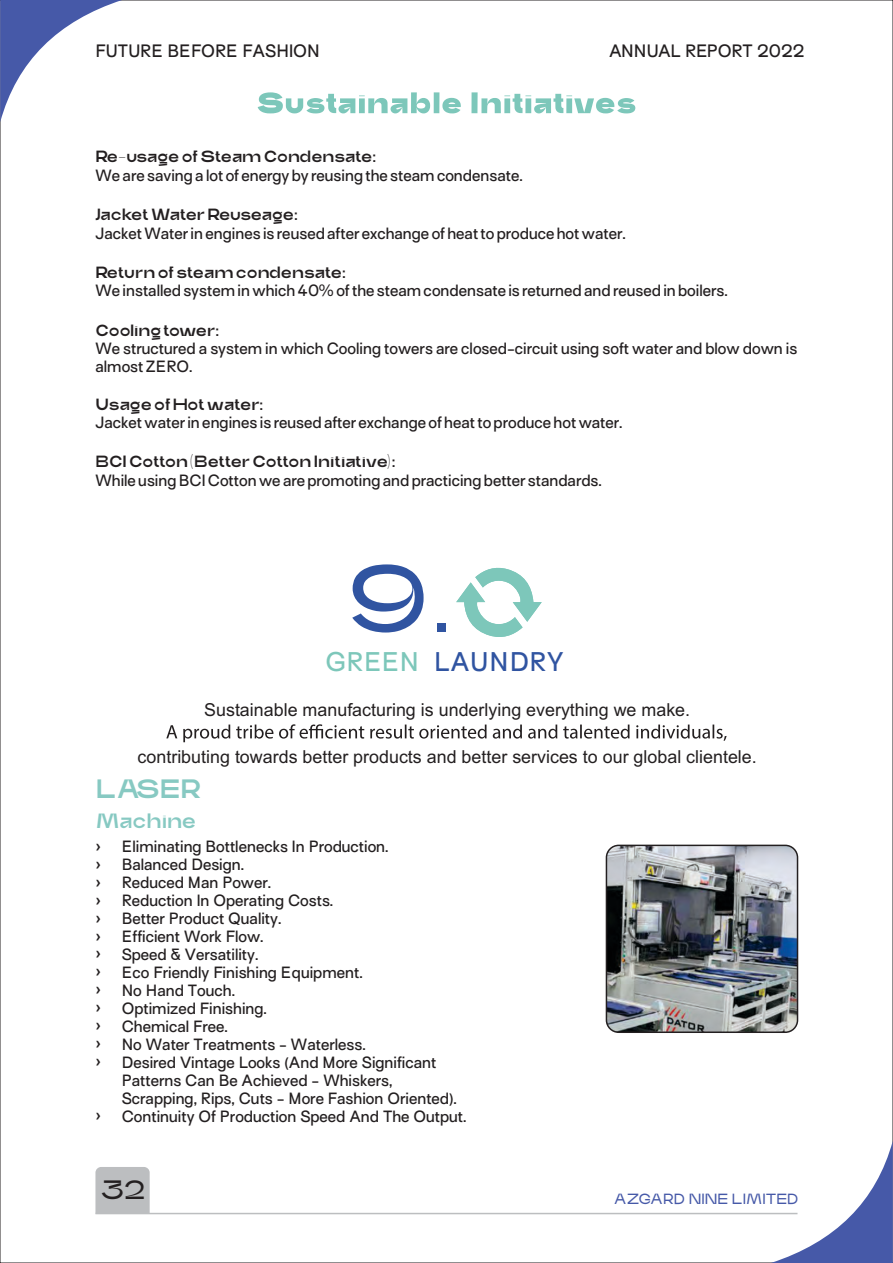
<style>
.page{position:relative;width:893px;height:1263px;background:#fff}
.page>*{position:absolute;margin:0;border:0;box-sizing:border-box;transform-origin:0 0}
.t1{font:97.5px "Trash";color:#3054a1}
.t2{font:500 27px "Trash";color:#87c9c2}
.t3{font:27px "Trash";color:#231f20}
.t4{font:500 24.9px "AT Surt";letter-spacing:.035em;color:#3054a1}
.t5{font:500 24.9px "AT Surt";color:#7dc7ba}
.t6{font:500 21px "Trash";color:#87c9c2}
.t7{font:17.85px "Arial";color:#231f20}
.t8{font:500 16.5px "Trash";color:#231f20}
.t9{font:500 16.5px "AT Surt";color:#231f20}
.t10{font:500 15px/18px "AT Surt";color:#231f20}
.t11{font:15px "Trash";color:#4659a8}
.t12{font:700 15px/17.9px "Arial";color:#231f20;text-align:justify}
</style>
<div class="page">
<div style="left:95px;top:1167px;width:55px;height:46px;background:#bcbec0"></div>
<hr style="left:95px;top:1213px;width:702px;height:1px;background:#bcbec0">
<svg style="left:770px;top:1141px;width:123px;height:122px"></svg>
<svg style="left:0;top:0;width:122px;height:122px"></svg>
<svg style="left:456px;top:567px;width:86px;height:70px"></svg>
<svg style="left:166px;top:724px;width:561px;height:18px"></svg>
<img style="left:606px;top:845px;width:191px;height:187px;border-radius:12px">
<div style="left:606px;top:845px;width:192px;height:188px;border:2px solid #231f20;border-radius:12px"></div>
<svg style="left:258px;top:92px;width:377px;height:21px"></svg>
<p class="t9" style="left:95px;top:45px;width:226px">FUTURE BEFORE FASHION</p>
<p class="t9" style="left:609px;top:45px;width:197px">ANNUAL REPORT 2022</p>
<p class="t8" style="left:95px;top:150px;width:282px">Re-usage of Steam Condensate:</p>
<p class="t10" style="left:95px;top:168px;width:429px">We are saving a lot of energy by reusing the steam condensate.</p>
<p class="t8" style="left:95px;top:208px;width:203px">Jacket Water Reuseage:</p>
<p class="t10" style="left:95px;top:226px;width:532px">Jacket Water in engines is reused after exchange of heat to produce hot water.</p>
<p class="t8" style="left:95px;top:266px;width:251px">Return of steam condensate:</p>
<p class="t10" style="left:95px;top:283px;width:634px">We installed system in which 40% of the steam condensate is returned and reused in boilers.</p>
<p class="t8" style="left:95px;top:323px;width:125px">Cooling tower:</p>
<p class="t10" style="left:95px;top:341px;width:703px">We structured a system in which Cooling towers are closed-circuit using soft water and blow down is almost ZERO.</p>
<p class="t8" style="left:95px;top:397px;width:169px">Usage of Hot water:</p>
<p class="t10" style="left:95px;top:415px;width:529px">Jacket water in engines is reused after exchange of heat to produce hot water.</p>
<p class="t8" style="left:95px;top:455px;width:301px">BCI Cotton (Better Cotton Initiative):</p>
<p class="t10" style="left:95px;top:473px;width:508px">While using BCI Cotton we are promoting and practicing better standards.</p>
<h1 class="t1" style="left:347px;top:559px;width:103px">9.</h1>
<h3 class="t4" style="left:434px;top:652px;width:131px">LAUNDRY</h3>
<p class="t7" style="left:204px;top:702px;width:487px">Sustainable manufacturing is underlying everything we make.</p>
<p class="t7" style="left:138px;top:750px;width:621px">contributing towards better products and better services to our global clientele.</p>
<h2 class="t2" style="left:96px;top:777px;width:108px">LASER</h2>
<h3 class="t6" style="left:96px;top:812px;width:102px">Machine</h3>
<p class="t10" style="left:122px;top:839px;width:346px">Eliminating Bottlenecks In Production.<br>Balanced Design.<br>Reduced Man Power.<br>Reduction In Operating Costs.<br>Better Product Quality.<br>Efficient Work Flow.<br>Speed &amp; Versatility.<br>Eco Friendly Finishing Equipment.<br>No Hand Touch.<br>Optimized Finishing.<br>Chemical Free.<br>No Water Treatments - Waterless.<br>Desired Vintage Looks (And More Significant<br>Patterns Can Be Achieved - Whiskers,<br>Scrapping, Rips, Cuts - More Fashion Oriented).<br>Continuity Of Production Speed And The Output.</p>
<h3 class="t5" style="left:326px;top:652px;width:95px">GREEN</h3>
<p class="t12" style="left:96px;top:838px;width:6px">› › › › › › › › › › › › ›</p>
<p class="t12" style="left:96px;top:1107px;width:6px">›</p>
<h2 class="t3" style="left:101px;top:1179px;width:46px">32</h2>
<p class="t11" style="left:614px;top:1192px;width:186px">AZGARD NINE LIMITED</p>
</div>
